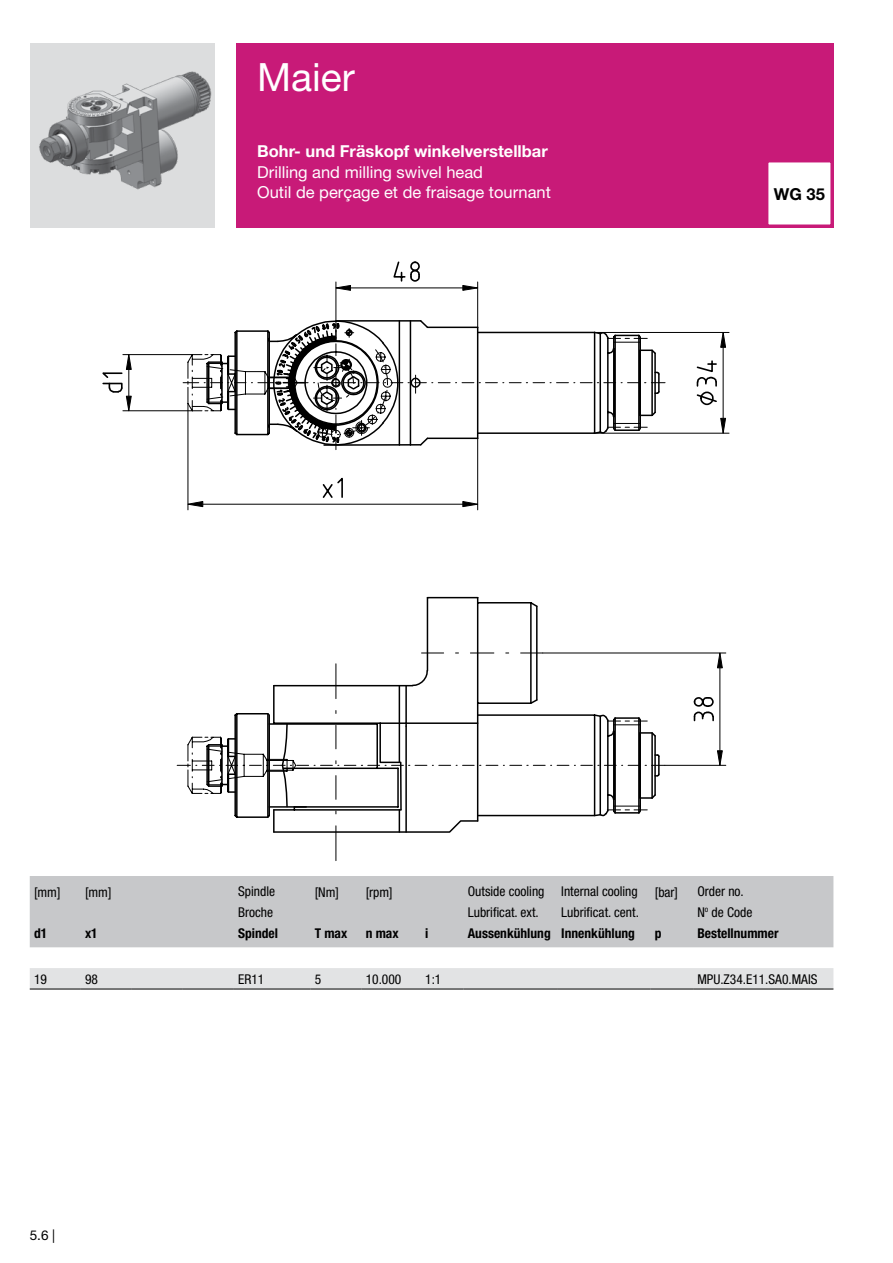
<style>
.page{position:relative;width:893px;height:1263px;background:#fff}
.page>*{position:absolute;margin:0;border:0;box-sizing:border-box;transform-origin:0 0}
.t1{font:39px "Helvetica Neue LT";color:#fff}
.t2{font:16.5px/20.5px "Helvetica Neue LT";color:#fff}
.t3{font:700 16.5px "Helvetica Neue LT";color:#fff}
.t4{font:700 16.5px "Helvetica Neue LT";color:#000}
.t5{font:condensed 13.5px/20.5px "Helvetica Neue";color:#000}
.t6{font:700 condensed 13.5px "Helvetica Neue";color:#000}
.t7{font:13.5px "Helvetica Neue LT";color:#000}
.s1{font-weight:700}
</style>
<div class="page">
<div style="left:236px;top:43px;width:597px;height:184px;background:#c81a78"></div>
<div style="left:767px;top:161px;width:65px;height:65px;background:#fff"></div>
<div style="left:765px;top:159px;width:68px;height:68px;border:3px solid #c81a78"></div>
<img style="left:30px;top:43px;width:185px;height:184px">
<svg style="left:132px;top:411px;width:207px;height:450px"></svg>
<svg style="left:132px;top:281px;width:464px;height:130px"></svg>
<svg style="left:102px;top:354px;width:30px;height:58px"></svg>
<hr style="left:336px;top:282px;width:1px;height:39px;background:#000">
<hr style="left:477px;top:282px;width:1px;height:45px;background:#000">
<hr style="left:350px;top:287px;width:113px;height:1px;background:#000">
<svg style="left:331px;top:285px;width:20px;height:6px"></svg>
<svg style="left:462px;top:285px;width:20px;height:6px"></svg>
<svg style="left:392px;top:261px;width:29px;height:21px"></svg>
<hr style="left:188px;top:403px;width:1px;height:107px;background:#000">
<hr style="left:203px;top:504px;width:260px;height:1px;background:#000">
<svg style="left:184px;top:501px;width:20px;height:6px"></svg>
<svg style="left:321px;top:475px;width:18px;height:24px"></svg>
<svg style="left:339px;top:332px;width:391px;height:501px"></svg>
<svg style="left:720px;top:332px;width:6px;height:16px"></svg>
<svg style="left:720px;top:417px;width:6px;height:21px"></svg>
<svg style="left:695px;top:359px;width:23px;height:47px"></svg>
<div style="left:30px;top:876px;width:803px;height:71px;background:#c7c8ca"></div>
<div style="left:30px;top:968px;width:803px;height:21px;background:#e2e3e4"></div>
<hr style="left:30px;top:989px;width:51px;height:1px;background:#000">
<hr style="left:81px;top:989px;width:51px;height:1px;background:#000">
<hr style="left:132px;top:989px;width:51px;height:1px;background:#000">
<hr style="left:183px;top:989px;width:51px;height:1px;background:#000">
<hr style="left:234px;top:989px;width:76px;height:1px;background:#000">
<hr style="left:310px;top:989px;width:51px;height:1px;background:#000">
<hr style="left:361px;top:989px;width:60px;height:1px;background:#000">
<hr style="left:421px;top:989px;width:42px;height:1px;background:#000">
<hr style="left:463px;top:989px;width:94px;height:1px;background:#000">
<hr style="left:557px;top:989px;width:94px;height:1px;background:#000">
<hr style="left:651px;top:989px;width:42px;height:1px;background:#000">
<hr style="left:693px;top:989px;width:140px;height:1px;background:#000">
<h1 class="t1" style="left:257px;top:54px;width:99px">Maier</h1>
<p class="t3" style="left:257px;top:141px;width:292px">Bohr- und Fräskopf winkelverstellbar</p>
<p class="t2" style="left:257px;top:161px;width:295px">Drilling and milling swivel head<br>Outil de perçage et de fraisage tournant</p>
<p class="t4" style="left:774px;top:184px;width:53px">WG 35</p>
<p class="t5" style="left:34px;top:882px;width:28px">[mm]</p>
<p class="t6" style="left:34px;top:924px;width:15px">d1</p>
<p class="t5" style="left:85px;top:882px;width:28px">[mm]</p>
<p class="t6" style="left:85px;top:924px;width:14px">x1</p>
<p class="t5" style="left:238px;top:881px;width:39px">Spindle<br>Broche</p>
<p class="t6" style="left:238px;top:924px;width:41px">Spindel</p>
<p class="t5" style="left:315px;top:882px;width:26px">[Nm]</p>
<p class="t6" style="left:315px;top:924px;width:34px">T max</p>
<p class="t5" style="left:366px;top:882px;width:28px">[rpm]</p>
<p class="t6" style="left:366px;top:924px;width:34px">n max</p>
<p class="t6" style="left:425px;top:924px;width:5px">i</p>
<p class="t5" style="left:468px;top:881px;width:78px">Outside cooling<br>Lubrificat. ext.</p>
<p class="t6" style="left:468px;top:924px;width:84px">Aussenkühlung</p>
<p class="t5" style="left:561px;top:881px;width:79px">Internal cooling<br>Lubrificat. cent.</p>
<p class="t6" style="left:561px;top:924px;width:75px">Innenkühlung</p>
<p class="t5" style="left:655px;top:882px;width:25px">[bar]</p>
<p class="t6" style="left:655px;top:924px;width:8px">p</p>
<p class="t5" style="left:697px;top:881px;width:83px">Order no.<br>N<sup>o</sup> de Code<br><span class="s1">Bestellnummer</span></p>
<p class="t5" style="left:34px;top:968px;width:14px">19</p>
<p class="t5" style="left:85px;top:968px;width:14px">98</p>
<p class="t5" style="left:238px;top:968px;width:28px">ER11</p>
<p class="t5" style="left:315px;top:968px;width:8px">5</p>
<p class="t5" style="left:366px;top:968px;width:37px">10.000</p>
<p class="t5" style="left:425px;top:968px;width:18px">1:1</p>
<p class="t5" style="left:697px;top:968px;width:122px">MPU.Z34.E11.SA0.MAIS</p>
<p class="t7" style="left:30px;top:1227px;width:27px">5.6 |</p>
</div>
